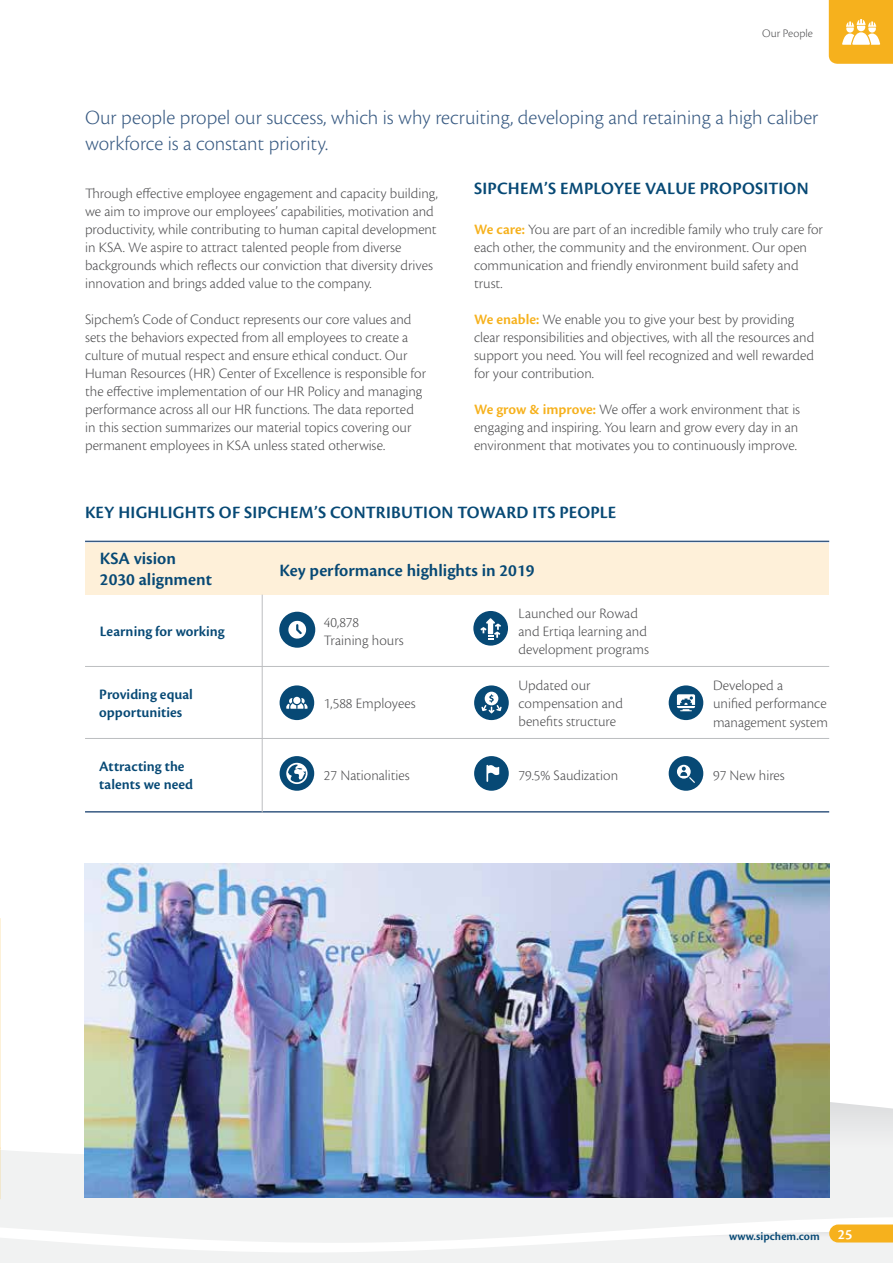
<style>
.page{position:relative;width:893px;height:1263px;background:#fff}
.page>*{position:absolute;margin:0;border:0;box-sizing:border-box;transform-origin:0 0}
.t1{font:300 21px/25.2px "Cronos Pro";color:#385a82}
.t2{font:600 18px/21.6px "Cronos Pro";letter-spacing:.005em;color:#074975}
.t3{font:300 15px/18px "Cronos Pro";color:#4d4d4f}
.t4{font:600 15px/18px "Cronos Pro";color:#074975}
.t5{font:600 12px "Cronos Pro";color:#074975}
.t6{font:300 12px "Cronos Pro";letter-spacing:.005em;color:#4d4d4f}
.s1{font-weight:600;color:#f6b11d}
.s2{font-size:15px;color:#fff}
</style>
<div class="page">
<svg style="left:1px;top:1080px;width:892px;height:133px"></svg>
<img style="left:0;top:0;width:1px;height:1263px">
<svg style="left:0;top:918px;width:1px;height:281px"></svg>
<div style="left:85px;top:543px;width:743px;height:52px;background:#fef0d9"></div>
<div style="left:473px;top:611px;width:35px;height:35px;background:#074975;border-radius:50%"></div>
<div style="left:279px;top:612px;width:36px;height:36px;background:#074975;border-radius:50%"></div>
<div style="left:280px;top:685px;width:34px;height:35px;background:#074975;border-radius:50%"></div>
<div style="left:280px;top:756px;width:34px;height:35px;background:#074975;border-radius:50%"></div>
<div style="left:474px;top:685px;width:35px;height:35px;background:#074975;border-radius:50%"></div>
<div style="left:474px;top:756px;width:35px;height:35px;background:#074975;border-radius:50%"></div>
<div style="left:669px;top:756px;width:34px;height:35px;background:#074975;border-radius:50%"></div>
<div style="left:669px;top:685px;width:34px;height:35px;background:#074975;border-radius:50%"></div>
<hr style="left:85px;top:666px;width:744px;height:1px;background:#bcbec0">
<hr style="left:85px;top:738px;width:744px;height:1px;background:#bcbec0">
<hr style="left:85px;top:811px;width:744px;height:1px;background:#385a82">
<hr style="left:85px;top:541px;width:744px;height:1px;background:#385a82">
<svg style="left:288px;top:620px;width:19px;height:19px"></svg>
<svg style="left:480px;top:618px;width:21px;height:21px"></svg>
<svg style="left:286px;top:698px;width:22px;height:11px"></svg>
<div style="left:293px;top:697px;width:7px;height:7px;background:#fff;border-radius:50%"></div>
<svg style="left:286px;top:763px;width:22px;height:21px"></svg>
<svg style="left:486px;top:765px;width:13px;height:17px"></svg>
<svg style="left:677px;top:694px;width:18px;height:17px"></svg>
<svg style="left:481px;top:692px;width:21px;height:21px"></svg>
<svg style="left:677px;top:765px;width:18px;height:18px"></svg>
<hr style="left:262px;top:595px;width:1px;height:217px;background:#bcbec0">
<img style="left:84px;top:864px;width:745px;height:333px">
<svg style="left:0;top:1213px;width:893px;height:50px"></svg>
<svg style="left:829px;top:0;width:64px;height:64px;background:#f7bb3c"></svg>
<p class="t6" style="left:762px;top:26px;width:52px">Our People</p>
<h1 class="t1" style="left:85px;top:105px;width:735px">Our people propel our success, which is why recruiting, developing and retaining a high caliber workforce is a constant priority.</h1>
<p class="t3" style="left:85px;top:184px;width:354px">Through effective employee engagement and capacity building, we aim to improve our employees’ capabilities, motivation and productivity, while contributing to human capital development in KSA. We aspire to attract talented people from diverse backgrounds which reflects our conviction that diversity drives innovation and brings added value to the company.</p>
<p class="t3" style="left:85px;top:310px;width:343px">Sipchem’s Code of Conduct represents our core values and sets the behaviors expected from all employees to create a culture of mutual respect and ensure ethical conduct. Our Human Resources (HR) Center of Excellence is responsible for the effective implementation of our HR Policy and managing performance across all our HR functions. The data reported in this section summarizes our material topics covering our permanent employees in KSA unless stated otherwise.</p>
<p class="t2" style="left:474px;top:178px;width:36px">Sipchem</p>
<p class="t2" style="left:544px;top:178px;width:266px">’s employee value proposition</p>
<p class="t3" style="left:474px;top:220px;width:350px"><span class="s1">We care:</span> You are part of an incredible family who truly care for each other, the community and the environment. Our open communication and friendly environment build safety and trust.</p>
<p class="t3" style="left:474px;top:310px;width:342px"><span class="s1">We enable:</span> We enable you to give your best by providing clear responsibilities and objectives, with all the resources and support you need. You will feel recognized and well rewarded for your contribution.</p>
<p class="t3" style="left:474px;top:400px;width:327px;text-align:justify"><span class="s1">We grow &amp; improve:</span> We offer a work environment that is engaging and inspiring. You learn and grow every day in an environment that motivates you to continuously improve.</p>
<p class="t2" style="left:85px;top:502px;width:195px">Key highlights of Sipchem</p>
<p class="t2" style="left:314px;top:502px;width:302px">’s contribution toward its people</p>
<p class="t2" style="left:100px;top:547px;width:114px">KSA vision<br>2030 alignment</p>
<p class="t4" style="left:100px;top:622px;width:126px">Learning for working</p>
<p class="t4" style="left:99px;top:685px;width:95px">Providing equal opportunities</p>
<p class="t2" style="left:280px;top:560px;width:256px">Key performance highlights in 2019</p>
<p class="t3" style="left:324px;top:613px;width:81px">40,878<br>Training hours</p>
<p class="t3" style="left:324px;top:694px;width:93px">1,588 Employees</p>
<p class="t3" style="left:518px;top:604px;width:132px">Launched our Rowad and Ertiqa learning and development programs</p>
<p class="t3" style="left:518px;top:676px;width:106px">Updated our compensation and benefits structure</p>
<p class="t3" style="left:713px;top:677px;width:116px">Developed a<br>unified performance management system</p>
<p class="t4" style="left:99px;top:758px;width:95px">Attracting the talents we need</p>
<p class="t3" style="left:324px;top:766px;width:87px">27 Nationalities</p>
<p class="t3" style="left:518px;top:766px;width:101px">79.5% Saudization</p>
<p class="t3" style="left:713px;top:766px;width:73px">97 New hires</p>
<p class="t5" style="left:729px;top:1229px;width:125px">www.sipchem.com <span class="s2">25</span></p>
</div>
